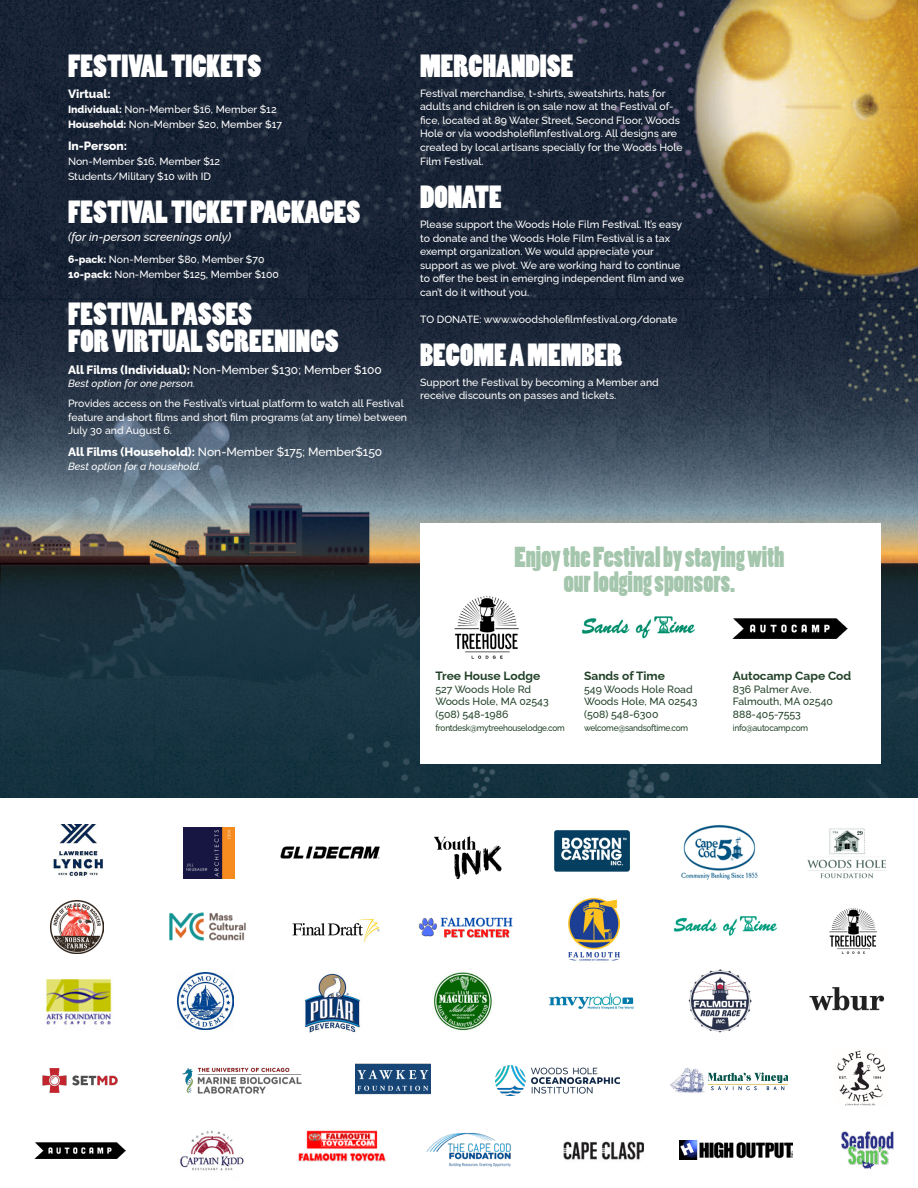
<style>
.page{position:relative;width:918px;height:1188px;background:#fff}
.page>*{position:absolute;margin:0;border:0;box-sizing:border-box;transform-origin:0 0}
.t1{font:30px/27px "Poplar Std";color:#fff}
.description{font:27px/25.5px "Poplar Std";color:#a4c6ad;text-align:center}
.t2{font:500 12px "Raleway";color:#fff}
.description-2{font:700 12px "Raleway";color:#234229}
.t3{font:italic 500 12px "Raleway";color:#fff}
.t4{font:800 12px "Raleway";color:#fff}
.t5{font:500 10.5px/13.5px "Raleway";color:#fff}
.description-3{font:500 10.5px "Raleway";color:#234229}
.t6{font:italic 500 10.5px "Raleway";color:#fff}
.description-4{font:500 9px "Raleway";letter-spacing:-.03em;color:#234229;scale:.92 1}
.s1{font-weight:800}
</style>
<div class="page">
<img style="left:0;top:0;width:918px;height:798px">
<div style="left:420px;top:523px;width:460px;height:241px;background:#fff"></div>
<img style="left:582px;top:616px;width:113px;height:23px">
<img style="left:454px;top:596px;width:65px;height:63px">
<img style="left:733px;top:619px;width:115px;height:20px">
<img style="left:169px;top:912px;width:77px;height:29px">
<img style="left:569px;top:897px;width:51px;height:64px">
<img style="left:45px;top:978px;width:67px;height:48px">
<img style="left:426px;top:1133px;width:85px;height:34px">
<img style="left:355px;top:1063px;width:75px;height:32px">
<img style="left:177px;top:973px;width:57px;height:56px">
<img style="left:682px;top:825px;width:76px;height:55px">
<img style="left:671px;top:1068px;width:116px;height:25px">
<img style="left:548px;top:993px;width:86px;height:17px">
<img style="left:807px;top:828px;width:80px;height:51px">
<img style="left:809px;top:987px;width:76px;height:24px">
<img style="left:433px;top:972px;width:59px;height:59px">
<img style="left:51px;top:900px;width:52px;height:53px">
<img style="left:829px;top:908px;width:48px;height:46px">
<img style="left:674px;top:916px;width:103px;height:20px">
<img style="left:53px;top:825px;width:50px;height:51px">
<img style="left:35px;top:1142px;width:90px;height:16px">
<img style="left:841px;top:1132px;width:53px;height:37px">
<img style="left:183px;top:828px;width:52px;height:50px">
<img style="left:298px;top:1130px;width:88px;height:32px">
<img style="left:42px;top:1069px;width:76px;height:23px">
<img style="left:680px;top:1141px;width:112px;height:19px">
<img style="left:418px;top:917px;width:95px;height:21px">
<img style="left:688px;top:969px;width:64px;height:64px">
<img style="left:837px;top:1050px;width:49px;height:56px">
<img style="left:564px;top:1141px;width:80px;height:19px">
<img style="left:554px;top:830px;width:75px;height:41px">
<img style="left:180px;top:1130px;width:64px;height:41px">
<img style="left:280px;top:846px;width:100px;height:13px">
<img style="left:292px;top:919px;width:88px;height:24px">
<img style="left:182px;top:1067px;width:120px;height:27px">
<img style="left:496px;top:1065px;width:124px;height:31px">
<img style="left:434px;top:836px;width:68px;height:44px">
<img style="left:304px;top:973px;width:56px;height:60px">
<p class="t1" style="left:68px;top:54px;width:195px">FESTIVAL TICKETS</p>
<p class="t4" style="left:68px;top:85px;width:44px">Virtual:</p>
<p class="t5" style="left:68px;top:102px;width:210px"><span class="s1">Individual:</span> Non-Member $16, Member $12</p>
<p class="t5" style="left:68px;top:117px;width:216px"><span class="s1">Household:</span> Non-Member $20, Member $17</p>
<p class="t4" style="left:68px;top:136px;width:61px">In-Person:</p>
<p class="t5" style="left:68px;top:154px;width:154px">Non-Member $16, Member $12</p>
<p class="t5" style="left:68px;top:169px;width:145px">Students/Military $10 with ID</p>
<p class="t1" style="left:68px;top:200px;width:294px">FESTIVAL TICKET PACKAGES</p>
<p class="t3" style="left:68px;top:227px;width:165px">(for in-person screenings only)</p>
<p class="t5" style="left:68px;top:251px;width:198px"><span class="s1">6-pack:</span> Non-Member $80, Member $70</p>
<p class="t5" style="left:68px;top:266px;width:212px"><span class="s1">10-pack:</span> Non-Member $125, Member $100</p>
<p class="t1" style="left:68px;top:302px;width:272px">FESTIVAL PASSES<br>FOR VIRTUAL SCREENINGS</p>
<p class="t2" style="left:68px;top:360px;width:315px"><span class="s1">All Films (Individual):</span> Non-Member $130; Member $100</p>
<p class="t6" style="left:68px;top:375px;width:129px">Best option for one person.</p>
<p class="t5" style="left:68px;top:396px;width:341px">Provides access on the Festival’s virtual platform to watch all Festival feature and short films and short film programs (at any time) between<br>July 30 and August 6.</p>
<p class="t2" style="left:68px;top:442px;width:316px"><span class="s1">All Films (Household):</span> Non-Member $175; Member$150</p>
<p class="t6" style="left:68px;top:458px;width:135px">Best option for a household.</p>
<p class="t1" style="left:420px;top:54px;width:155px">MERCHANDISE</p>
<p class="t5" style="left:420px;top:85px;width:264px">Festival merchandise, t-shirts, sweatshirts, hats for adults and children is on sale now at the Festival of&shy;fice, located at 89 Water Street, Second Floor, Woods Hole or via woodsholefilmfestival.org. All designs are created by local artisans specially for the Woods Hole Film Festival.</p>
<p class="t1" style="left:420px;top:185px;width:83px">DONATE</p>
<p class="t5" style="left:420px;top:217px;width:265px">Please support the Woods Hole Film Festival. It’s easy to donate and the Woods Hole Film Festival is a tax exempt organization. We would appreciate your support as we pivot. We are working hard to continue to offer the best in emerging independent film and we can’t do it without you.</p>
<p class="t5" style="left:420px;top:311px;width:259px">TO DONATE: www.woodsholefilmfestival.org/donate</p>
<p class="t1" style="left:420px;top:342px;width:204px">BECOME A MEMBER</p>
<p class="t5" style="left:420px;top:374px;width:240px">Support the Festival by becoming a Member and receive discounts on passes and tickets.</p>
<p class="description" style="left:515px;top:546px;width:271px">Enjoy the Festival by staying with our lodging sponsors.</p>
<p class="description-2" style="left:435px;top:666px;width:106px">Tree House Lodge</p>
<p class="description-3" style="left:435px;top:681px;width:97px">527 Woods Hole Rd</p>
<p class="description-3" style="left:435px;top:693px;width:115px">Woods Hole, MA 02543</p>
<p class="description-3" style="left:435px;top:706px;width:74px">(508) 548-1986</p>
<p class="description-4" style="left:435px;top:720px;width:142px">frontdesk@mytreehouselodge.com</p>
<p class="description-2" style="left:584px;top:666px;width:82px">Sands of Time</p>
<p class="description-3" style="left:584px;top:681px;width:110px">549 Woods Hole Road</p>
<p class="description-3" style="left:584px;top:693px;width:115px">Woods Hole, MA 02543</p>
<p class="description-3" style="left:584px;top:706px;width:76px">(508) 548-6300</p>
<p class="description-4" style="left:584px;top:720px;width:115px">welcome@sandsoftime.com</p>
<p class="description-2" style="left:733px;top:666px;width:120px">Autocamp Cape Cod</p>
<p class="description-3" style="left:733px;top:681px;width:80px">836 Palmer Ave.</p>
<p class="description-3" style="left:733px;top:693px;width:102px">Falmouth, MA 02540</p>
<p class="description-3" style="left:733px;top:706px;width:70px">888-405-7553</p>
<p class="description-4" style="left:733px;top:720px;width:84px">info@autocamp.com</p>
</div>
